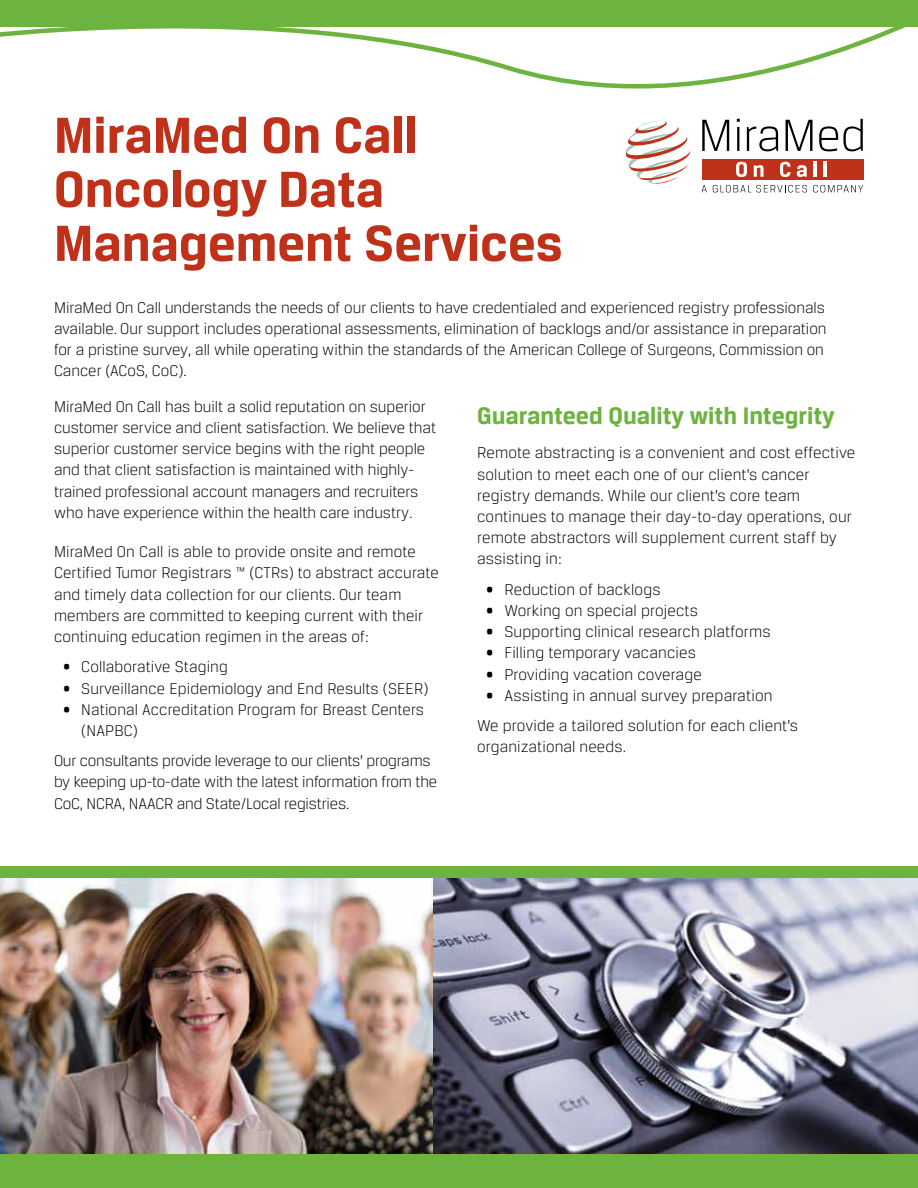
<style>
.page{position:relative;width:918px;height:1188px;background:#fff}
.page>*{position:absolute;margin:0;border:0;box-sizing:border-box;transform-origin:0 0}
.t1{font:700 54px/54px "Breuer Text";color:#c0311a}
.t2{font:700 25.5px "Breuer Text";color:#6cb33f}
.t3{font:300 16.65px/21.1px "Breuer Text";letter-spacing:.01em;color:#000}
.t4{font:300 16.5px/21.1px "Breuer Text";color:#000}
</style>
<div class="page">
<img style="left:0;top:877px;width:433px;height:278px">
<img style="left:434px;top:877px;width:484px;height:278px">
<div style="left:0;top:866px;width:918px;height:11px;background:#6cb33f"></div>
<div style="left:0;top:1155px;width:918px;height:33px;background:#6cb33f"></div>
<svg style="left:702px;top:143px;width:27px;height:8px"></svg>
<hr style="left:737px;top:127px;width:2px;height:24px;background:#000">
<svg style="left:747px;top:143px;width:31px;height:8px"></svg>
<svg style="left:786px;top:143px;width:26px;height:8px"></svg>
<svg style="left:819px;top:143px;width:44px;height:8px"></svg>
<svg style="left:702px;top:185px;width:5px;height:7px"></svg>
<svg style="left:713px;top:185px;width:94px;height:7px"></svg>
<svg style="left:813px;top:185px;width:50px;height:7px"></svg>
<svg style="left:626px;top:143px;width:65px;height:41px"></svg>
<div style="left:702px;top:159px;width:162px;height:21px;background:#c0311a"></div>
<svg style="left:736px;top:162px;width:11px;height:15px"></svg>
<svg style="left:754px;top:165px;width:10px;height:12px"></svg>
<svg style="left:780px;top:162px;width:10px;height:15px"></svg>
<svg style="left:797px;top:165px;width:10px;height:12px"></svg>
<hr style="left:814px;top:162px;width:3px;height:15px;background:#fff">
<hr style="left:824px;top:162px;width:3px;height:15px;background:#fff">
<svg style="left:0;top:0;width:918px;height:143px"></svg>
<h1 class="t1" style="left:54px;top:107px;width:510px">MiraMed On Call<br>Oncology Data<br>Management Services</h1>
<p class="t4" style="left:54px;top:297px;width:774px">MiraMed On Call understands the needs of our clients to have credentialed and experienced registry professionals available. Our support includes operational assessments, elimination of backlogs and/or assistance in preparation for a pristine survey, all while operating within the standards of the American College of Surgeons, Commission on Cancer (ACoS, CoC).</p>
<p class="t4" style="left:54px;top:396px;width:384px">MiraMed On Call has built a solid reputation on superior customer service and client satisfaction. We believe that superior customer service begins with the right people and that client satisfaction is maintained with highly&shy;trained professional account managers and recruiters who have experience within the health care industry.</p>
<p class="t4" style="left:54px;top:541px;width:386px">MiraMed On Call is able to provide onsite and remote Certified Tumor Registrars ™ (CTRs) to abstract accurate and timely data collection for our clients. Our team members are committed to keeping current with their continuing education regimen in the areas of:</p>
<p class="t4" style="left:63px;top:656px;width:166px">• Collaborative Staging</p>
<p class="t4" style="left:63px;top:677px;width:367px">• Surveillance Epidemiology and End Results (SEER)</p>
<p class="t4" style="left:81px;top:699px;width:344px;text-indent:-18px">• National Accreditation Program for Breast Centers (NAPBC)</p>
<p class="t4" style="left:54px;top:750px;width:385px">Our consultants provide leverage to our clients’ programs by keeping up-to-date with the latest information from the<br>CoC, NCRA, NAACR and State/Local registries.</p>
<h2 class="t2" style="left:477px;top:401px;width:359px">Guaranteed Quality with Integrity</h2>
<p class="t3" style="left:477px;top:442px;width:380px">Remote abstracting is a convenient and cost effective solution to meet each one of our client’s cancer registry demands. While our client’s core team continues to manage their day-to-day operations, our remote abstractors will supplement current staff by assisting in:</p>
<p class="t3" style="left:486px;top:579px;width:176px">• Reduction of backlogs</p>
<p class="t3" style="left:486px;top:600px;width:213px">• Working on special projects</p>
<p class="t3" style="left:486px;top:621px;width:286px">• Supporting clinical research platforms</p>
<p class="t3" style="left:486px;top:642px;width:211px">• Filling temporary vacancies</p>
<p class="t3" style="left:486px;top:663px;width:217px">• Providing vacation coverage</p>
<p class="t3" style="left:477px;top:680px;width:322px;line-height:30.3px;text-indent:9px">• Assisting in annual survey preparation<br>We provide a tailored solution for each client’s</p>
<p class="t4" style="left:477px;top:736px;width:150px">organizational needs.</p>
</div>
